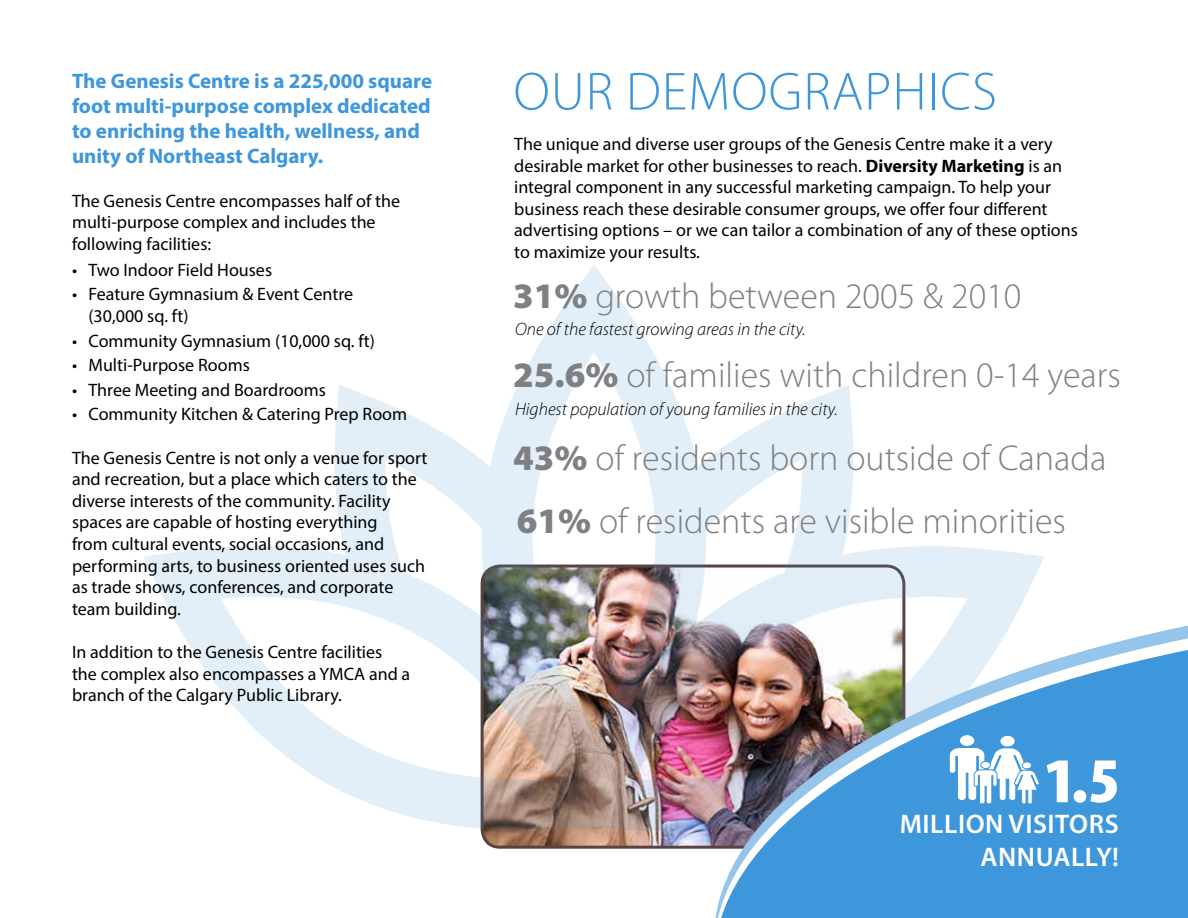
<style>
.page{position:relative;width:1188px;height:918px;background:#fff}
.page>*{position:absolute;margin:0;border:0;box-sizing:border-box;transform-origin:0 0}
.t1{font:300 54px "Myriad Pro";letter-spacing:.02em;color:#3e96db}
.t2{font:300 36px/62.7px "Myriad Pro";color:#7e8083}
.t3{font:600 27px/32.4px "Myriad Pro";letter-spacing:.02em;color:#fff;text-align:right}
.t4{font:700 21px/25.2px "Myriad Pro";color:#3e96db}
.t5{font:18px/21.6px "Myriad Pro";color:#000}
.t6{font:italic 300 18px "Myriad Pro";color:#000}
.s1{font-weight:700}
.s2{font-weight:900}
</style>
<div class="page">
<svg style="left:144px;top:265px;width:900px;height:570px"></svg>
<svg style="left:714px;top:610px;width:330px;height:239px"></svg>
<img style="left:715px;top:623px;width:473px;height:295px">
<img style="left:717px;top:635px;width:471px;height:283px">
<div style="left:959px;top:735px;width:16px;height:11px;background:#fefffe;border-radius:50%"></div>
<div style="left:959px;top:734px;width:16px;height:13px;border:1px solid #3e96db;border-radius:50%"></div>
<div style="left:1000px;top:735px;width:15px;height:12px;background:#fefffe;border-radius:50%"></div>
<div style="left:1000px;top:735px;width:16px;height:12px;border:1px solid #3e96db;border-radius:50%"></div>
<svg style="left:949px;top:747px;width:91px;height:58px"></svg>
<svg style="left:1047px;top:761px;width:70px;height:42px"></svg>
<p class="t4" style="left:72px;top:67px;width:362px">The Genesis Centre is a 225,000 square foot multi-purpose complex dedicated to enriching the health, wellness, and unity of Northeast Calgary.</p>
<p class="t5" style="left:72px;top:189px;width:330px">The Genesis Centre encompasses half of the multi-purpose complex and includes the following facilities:</p>
<p class="t5" style="left:72px;top:259px;width:202px">• Two Indoor Field Houses</p>
<p class="t5" style="left:89px;top:283px;width:266px;text-indent:-17px">• Feature Gymnasium &amp; Event Centre (30,000 sq. ft)</p>
<p class="t5" style="left:72px;top:330px;width:305px">• Community Gymnasium (10,000 sq. ft)</p>
<p class="t5" style="left:72px;top:354px;width:179px">• Multi-Purpose Rooms</p>
<p class="t5" style="left:72px;top:379px;width:256px">• Three Meeting and Boardrooms</p>
<p class="t5" style="left:72px;top:403px;width:337px">• Community Kitchen &amp; Catering Prep Room</p>
<p class="t5" style="left:72px;top:447px;width:357px">The Genesis Centre is not only a venue for sport and recreation, but a place which caters to the diverse interests of the community. Facility spaces are capable of hosting everything<br>from cultural events, social occasions, and performing arts, to business oriented uses such as trade shows, conferences, and corporate team building.</p>
<p class="t5" style="left:72px;top:641px;width:340px">In addition to the Genesis Centre facilities the complex also encompasses a YMCA and a branch of the Calgary Public Library.</p>
<h1 class="t1" style="left:514px;top:59px;width:485px">OUR DEMOGRAPHICS</h1>
<p class="t5" style="left:514px;top:133px;width:565px">The unique and diverse user groups of the Genesis Centre make it a very desirable market for other businesses to reach. <span class="s1">Diversity Marketing</span> is an integral component in any successful marketing campaign. To help your business reach these desirable consumer groups, we offer four different advertising options – or we can tailor a combination of any of these options to maximize your results.</p>
<h2 class="t2" style="left:513px;top:264px;width:510px"><span class="s2">31%</span> growth between 2005 &amp; 2010</h2>
<p class="t6" style="left:515px;top:319px;width:292px">One of the fastest growing areas in the city.</p>
<h2 class="t2" style="left:513px;top:343px;width:609px"><span class="s2">25.6%</span> of families with children 0-14 years</h2>
<p class="t6" style="left:515px;top:398px;width:324px">Highest population of young families in the city.</p>
<h2 class="t2" style="left:513px;top:426px;width:595px"><span class="s2">43%</span> of residents born outside of Canada<br><span class="s2">61%</span> of residents are visible minorities</h2>
<h3 class="t3" style="left:900px;top:807px;width:221px">MILLION VISITORS<br>ANNUALLY!</h3>
</div>
